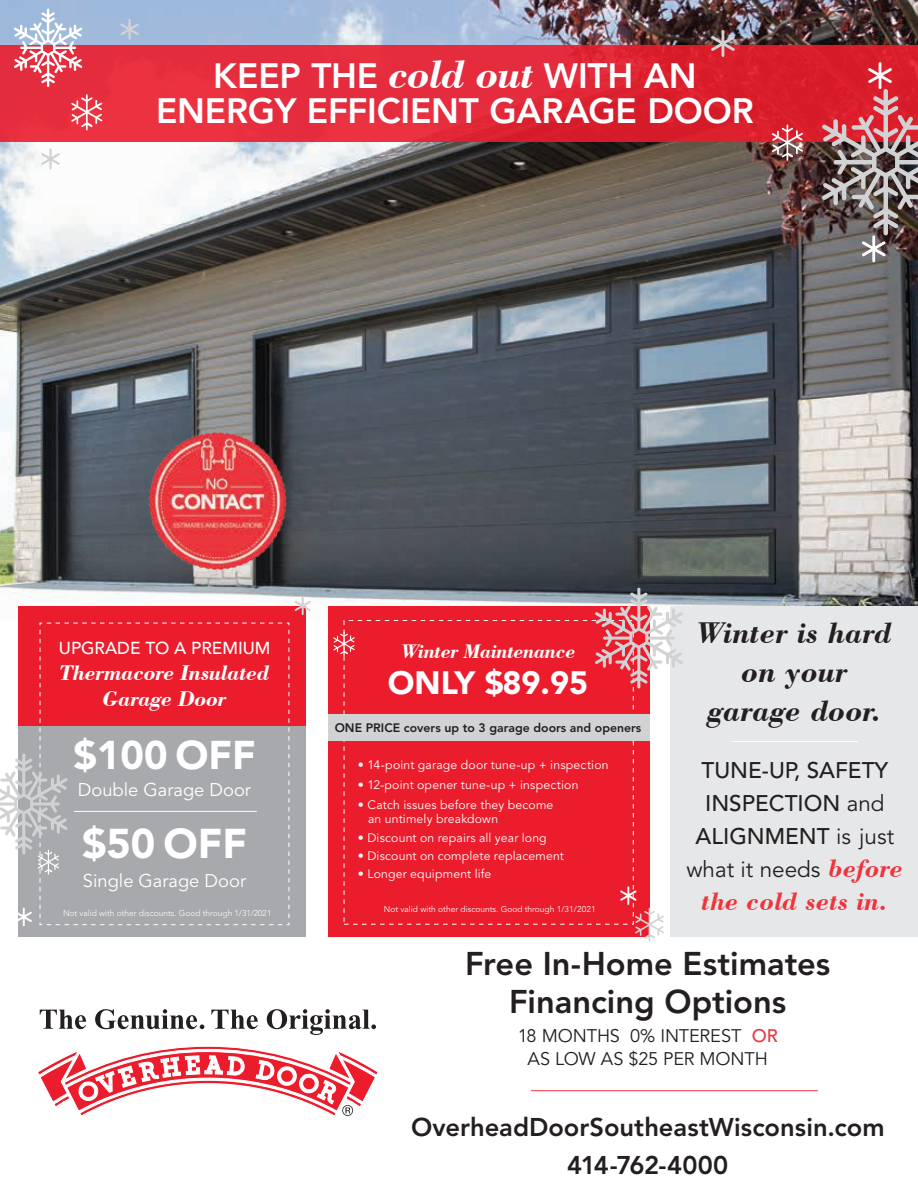
<style>
.page{position:relative;width:918px;height:1188px;background:#fff}
.page>*{position:absolute;margin:0;border:0;box-sizing:border-box;transform-origin:0 0}
.t1{font:900 41.25px "Avenir LT Std";color:#fff}
.t2{font:900 39.75px "Avenir LT Std";color:#fff}
.t3{font:800 34.95px/35px "Avenir LT Std";letter-spacing:-.005em;color:#fff;text-align:center}
.t4{font:800 32.7px/38.1px "Avenir LT Std";color:#231f20;text-align:center}
.t5{font:900 32.1px "Avenir LT Std";color:#fff}
.t6{font:italic 700 31.5px/39px "Bodoni BT";color:#231f20;text-align:center}
.t7{font:italic 700 27px "Bodoni BT";color:#ee353d}
.t8{font:800 25.5px/38.1px "Avenir LT Std";color:#231f20;text-align:center}
.t9{font:500 22.5px/33px "Avenir LT Std";color:#231f20;text-align:center}
.t10{font:italic 700 22.35px/26px "Bodoni BT";letter-spacing:-.02em;color:#fff;text-align:center}
.t11{font:italic 700 20.7px "Bodoni BT";letter-spacing:-.025em;color:#fff}
.t12{font:18.3px "Avenir LT Std";color:#fff}
.t13{font:18.15px/23.5px "Avenir LT Std";letter-spacing:-.01em;color:#231f20;text-align:center}
.t14{font:500 17.25px "Avenir LT Std";color:#fff}
.t15{font:12.3px/14.7px "Avenir LT Std";letter-spacing:.015em;color:#fff}
.t16{font:800 12.3px "Avenir LT Std";color:#231f20}
.t17{font:300 8.4px "Avenir LT Std";color:#fff}
.t18{font:8.4px "Avenir LT Std";color:#fff}
.s1{font-family:"Bodoni BT";font-weight:700;font-style:italic;font-size:42.45px}
.s2{font-weight:400}
.s3{font-family:"Bodoni BT";font-weight:700;font-style:italic;font-size:27px;color:#ee353d}
.s4{font-weight:500;color:#ee353d}
</style>
<div class="page">
<svg style="left:40px;top:1010px;width:46px;height:19px"></svg>
<svg style="left:95px;top:1009px;width:109px;height:20px"></svg>
<svg style="left:211px;top:1010px;width:47px;height:19px"></svg>
<svg style="left:267px;top:1009px;width:109px;height:26px"></svg>
<svg style="left:38px;top:1046px;width:340px;height:70px"></svg>
<hr style="left:531px;top:1090px;width:287px;height:1px;background:#ee353d">
<img style="left:0;top:0;width:918px;height:619px">
<div style="left:671px;top:606px;width:247px;height:330px;background:#e6e7e9"></div>
<div style="left:0;top:45px;width:918px;height:97px;background:linear-gradient(to right,#eb3445,#d71b29)"></div>
<svg style="left:14px;top:9px;width:68px;height:78px"></svg>
<svg style="left:822px;top:62px;width:96px;height:200px;background:#9c5a5e"></svg>
<svg style="left:41px;top:148px;width:19px;height:22px"></svg>
<svg style="left:711px;top:30px;width:24px;height:27px"></svg>
<svg style="left:71px;top:94px;width:31px;height:36px"></svg>
<svg style="left:120px;top:19px;width:19px;height:21px"></svg>
<svg style="left:772px;top:125px;width:31px;height:36px"></svg>
<div style="left:18px;top:725px;width:287px;height:211px;background:#a8a9ad"></div>
<div style="left:18px;top:606px;width:287px;height:119px;background:#eb1c2c"></div>
<svg style="left:0;top:622px;width:290px;height:304px"></svg>
<svg style="left:294px;top:597px;width:17px;height:18px"></svg>
<div style="left:328px;top:606px;width:321px;height:330px;background:#eb1c2c"></div>
<div style="left:328px;top:715px;width:321px;height:26px;background:#d1d2d4"></div>
<svg style="left:333px;top:631px;width:22px;height:25px"></svg>
<svg style="left:595px;top:588px;width:88px;height:100px"></svg>
<svg style="left:620px;top:886px;width:44px;height:56px"></svg>
<img style="left:112px;top:406px;width:214px;height:187px">
<hr style="left:732px;top:741px;width:126px;height:1px;background:#fff">
<h3 class="t3" style="left:156px;top:58px;width:599px">KEEP THE <span class="s1">cold out</span> WITH AN<br>ENERGY EFFICIENT GARAGE DOOR</h3>
<h3 class="t14" style="left:59px;top:638px;width:213px">UPGRADE TO A PREMIUM</h3>
<h3 class="t10" style="left:60px;top:659px;width:212px">Thermacore Insulated<br>Garage Door</h3>
<h2 class="t2" style="left:73px;top:731px;width:184px">$100 OFF</h2>
<h3 class="t12" style="left:78px;top:780px;width:175px">Double Garage Door</h3>
<h1 class="t1" style="left:82px;top:819px;width:166px">$50 OFF</h1>
<h3 class="t12" style="left:83px;top:870px;width:165px">Single Garage Door</h3>
<p class="t17" style="left:63px;top:908px;width:210px">Not valid with other discounts. Good through 1/31/2021</p>
<h3 class="t11" style="left:402px;top:638px;width:176px">Winter Maintenance</h3>
<h3 class="t5" style="left:388px;top:663px;width:202px">ONLY $89.95</h3>
<p class="t16" style="left:335px;top:720px;width:308px">ONE PRICE covers up to 3 garage doors and openers</p>
<p class="t15" style="left:358px;top:757px;width:252px">• 14-point garage door tune-up + inspection</p>
<p class="t15" style="left:358px;top:777px;width:222px">• 12-point opener tune-up + inspection</p>
<p class="t15" style="left:368px;top:797px;width:187px;text-indent:-10px">• Catch issues before they become an untimely breakdown</p>
<p class="t15" style="left:358px;top:830px;width:190px">• Discount on repairs all year long</p>
<p class="t15" style="left:358px;top:849px;width:208px">• Discount on complete replacement</p>
<p class="t15" style="left:358px;top:867px;width:135px">• Longer equipment life</p>
<p class="t18" style="left:384px;top:904px;width:213px">Not valid with other discounts. Good through 1/31/2021</p>
<h3 class="t6" style="left:697px;top:613px;width:196px">Winter is hard on your garage door.</h3>
<h3 class="t9" style="left:686px;top:755px;width:219px">TUNE-UP, SAFETY<br>INSPECTION <span class="s2">and<br></span>ALIGNMENT <span class="s2">is just what it needs</span> <span class="s3">before</span></h3>
<h3 class="t7" style="left:702px;top:885px;width:187px">the cold sets in.</h3>
<h3 class="t4" style="left:465px;top:944px;width:367px">Free In-Home Estimates<br>Financing Options</h3>
<h3 class="t13" style="left:518px;top:1024px;width:262px">18 MONTHS 0% INTEREST <span class="s4">OR<br></span>AS LOW AS $25 PER MONTH</h3>
<h3 class="t8" style="left:411px;top:1108px;width:475px">OverheadDoorSoutheastWisconsin.com<br>414-762-4000</h3>
</div>
